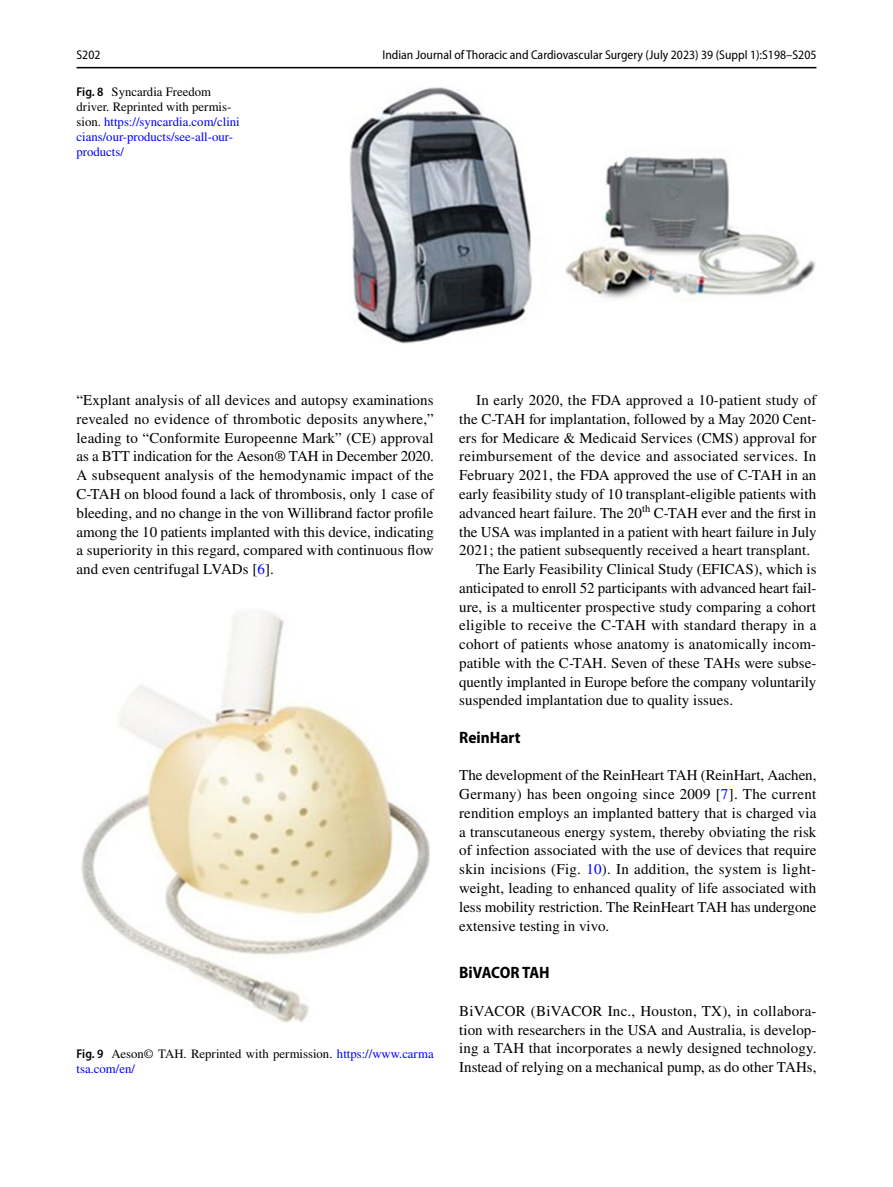
<style>
.page{position:relative;width:893px;height:1187px;background:#fff}
.page>*{position:absolute;margin:0;border:0;box-sizing:border-box;transform-origin:0 0}
.t1{font:700 semi-condensed 16.5px "Myriad Pro";color:#000}
.t2{font:15px/18.8px "STIX";letter-spacing:.005em;color:#000;text-align:justify}
.t3{font:12.75px/15px "STIX";color:#00f}
.t4{font:semi-condensed 12.75px "Myriad Pro";color:#000}
.t5{font:12.75px/15px "STIX";color:#000}
.s1{font-family:"Myriad Pro";font-weight:600;font-stretch:semi-condensed;color:#000}
.s2{color:#000}
.s3{color:#00f}
.s4{font-family:"Myriad Pro";font-weight:600;font-stretch:semi-condensed}
</style>
<div class="page">
<hr style="left:77px;top:67px;width:739px;height:1px;background:#000">
<img style="left:349px;top:87px;width:467px;height:257px">
<img style="left:81px;top:613px;width:349px;height:409px">
<p class="t4" style="left:77px;top:48px;width:25px">S202</p>
<p class="t4" style="left:382px;top:48px;width:436px">Indian Journal of Thoracic and Cardiovascular Surgery (July 2023) 39 (Suppl 1):S198–S205</p>
<p class="t3" style="left:77px;top:85px;width:165px"><span class="s1">Fig. 8</span> <span class="s2">Syncardia Freedom driver. Reprinted with permis&shy;sion.</span> https://syncardia.com/clini cians/our-products/see-all-our&shy;products/</p>
<p class="t2" style="left:77px;top:392px;width:359px">“Explant analysis of all devices and autopsy examinations revealed no evidence of thrombotic deposits anywhere,” leading to “Conformite Europeenne Mark” (CE) approval as a BTT indication for the Aeson® TAH in December 2020.<br>A subsequent analysis of the hemodynamic impact of the C-TAH on blood found a lack of thrombosis, only 1 case of bleeding, and no change in the von Willibrand factor profile among the 10 patients implanted with this device, indicating a superiority in this regard, compared with continuous flow and even centrifugal LVADs [<span class="s3">6</span>].</p>
<p class="t2" style="left:476px;top:392px;width:342px">In early 2020, the FDA approved a 10-patient study of</p>
<p class="t2" style="left:459px;top:410px;width:359px">the C-TAH for implantation, followed by a May 2020 Cent-</p>
<p class="t2" style="left:459px;top:429px;width:359px">ers for Medicare &amp; Medicaid Services (CMS) approval for</p>
<p class="t2" style="left:459px;top:448px;width:359px">reimbursement of the device and associated services. In</p>
<p class="t2" style="left:459px;top:467px;width:359px">February 2021, the FDA approved the use of C-TAH in an</p>
<p class="t2" style="left:459px;top:485px;width:359px">early feasibility study of 10 transplant-eligible patients with</p>
<p class="t2" style="left:459px;top:504px;width:359px">advanced heart failure. The 20<sup>th</sup> C-TAH ever and the first in</p>
<p class="t2" style="left:459px;top:523px;width:359px">the USA was implanted in a patient with heart failure in July</p>
<p class="t2" style="left:459px;top:542px;width:352px">2021; the patient subsequently received a heart transplant.</p>
<p class="t2" style="left:476px;top:560px;width:342px">The Early Feasibility Clinical Study (EFICAS), which is</p>
<p class="t2" style="left:459px;top:579px;width:359px">anticipated to enroll 52 participants with advanced heart fail-</p>
<p class="t2" style="left:459px;top:598px;width:358px">ure, is a multicenter prospective study comparing a cohort</p>
<p class="t2" style="left:459px;top:617px;width:359px">eligible to receive the C-TAH with standard therapy in a</p>
<p class="t2" style="left:459px;top:635px;width:358px">cohort of patients whose anatomy is anatomically incom-</p>
<p class="t2" style="left:459px;top:654px;width:359px">patible with the C-TAH. Seven of these TAHs were subse-</p>
<p class="t2" style="left:459px;top:673px;width:358px">quently implanted in Europe before the company voluntarily</p>
<p class="t2" style="left:459px;top:692px;width:275px">suspended implantation due to quality issues.</p>
<p class="t1" style="left:459px;top:728px;width:63px">ReinHart</p>
<p class="t2" style="left:459px;top:767px;width:359px">The development of the ReinHeart TAH (ReinHart, Aachen, Germany) has been ongoing since 2009 [<span class="s3">7</span>]. The current rendition employs an implanted battery that is charged via a transcutaneous energy system, thereby obviating the risk of infection associated with the use of devices that require skin incisions (Fig. <span class="s3">10</span>). In addition, the system is light&shy;weight, leading to enhanced quality of life associated with less mobility restriction. The ReinHeart TAH has undergone extensive testing in vivo.</p>
<p class="t1" style="left:459px;top:963px;width:92px">BiVACOR TAH</p>
<p class="t2" style="left:459px;top:1002px;width:359px">BiVACOR (BiVACOR Inc., Houston, TX), in collabora&shy;tion with researchers in the USA and Australia, is develop&shy;ing a TAH that incorporates a newly designed technology.<br>Instead of relying on a mechanical pump, as do other TAHs,</p>
<p class="t5" style="left:77px;top:1047px;width:359px"><span class="s4">Fig. 9</span> Aeson© TAH. Reprinted with permission. <span class="s3">https://www.carma tsa.com/en/</span></p>
</div>
